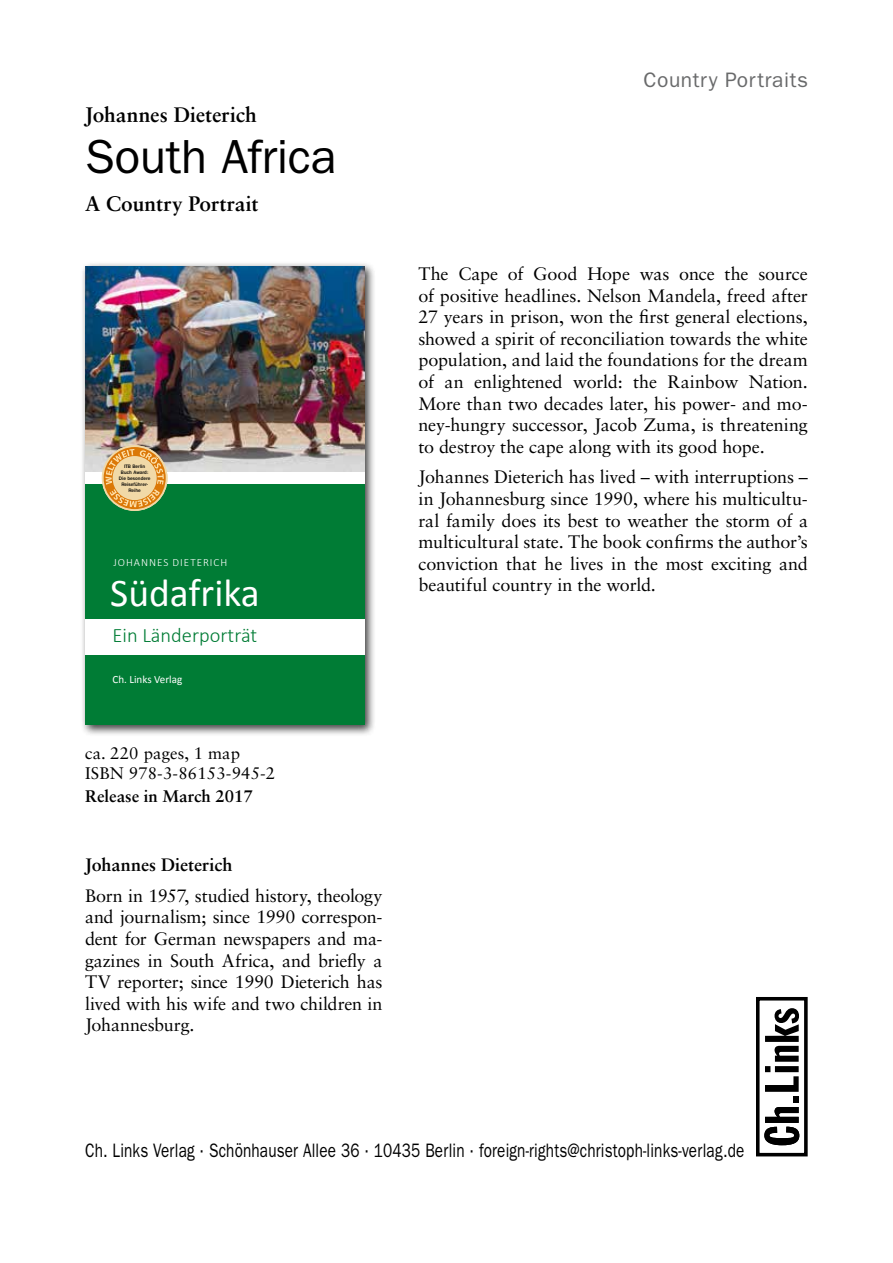
<style>
.page{position:relative;width:893px;height:1263px;background:#fff}
.page>*{position:absolute;margin:0;border:0;box-sizing:border-box;transform-origin:0 0}
.t1{font:48px "ITC Franklin Gothic Std";letter-spacing:-.005em;color:#000}
.t2{font:39.45px "Calibri";color:#fff}
.t3{font:700 21px "Sabon LT Std";color:#000}
.t4{font:21px "ITC Franklin Gothic Std";letter-spacing:.03em;color:#696a6b}
.t5{font:300 20.55px "Calibri";color:#007c35}
.t6{font:19.5px "ITC Franklin Gothic Std";letter-spacing:.01em;color:#000;scale:.78 1}
.t7{font:18px/21.6px "Sabon LT Std";letter-spacing:-.005em;color:#000;text-align:justify}
.t8{font:700 18px "Sabon LT Std";color:#000}
.t9{font:16.8px/20.1px "Sabon LT Std";letter-spacing:.01em;color:#000}
.t10{font:700 16.8px "Sabon LT Std";color:#000}
.t11{font:300 11.1px "Calibri";letter-spacing:.09em;color:#fff}
.t12{font:11.1px "Calibri";color:#fff}
.t13{font:500 5.1px/6.1px "ITC Franklin Gothic Std";color:#000;text-align:center}
</style>
<div class="page">
<svg style="left:756px;top:997px;width:52px;height:160px"></svg>
<div style="left:80px;top:261px;width:296px;height:475px;background:#000;opacity:.75"></div>
<div style="left:85px;top:484px;width:280px;height:241px;background:#007c35"></div>
<div style="left:85px;top:619px;width:280px;height:35px;background:#fff"></div>
<img style="left:85px;top:266px;width:280px;height:206px">
<div style="left:85px;top:472px;width:280px;height:12px;background:#fff"></div>
<svg style="left:102px;top:445px;width:66px;height:66px"></svg>
<p class="t3" style="left:85px;top:102px;width:173px">Johannes Dieterich</p>
<h1 class="t1" style="left:85px;top:129px;width:253px">South Africa</h1>
<p class="t3" style="left:85px;top:191px;width:175px">A Country Portrait</p>
<p class="t13" style="left:119px;top:463px;width:33px">ITB Berlin<br>Buch Award:<br>Die besondere<br>Reiseführer-<br>Reihe</p>
<p class="t11" style="left:113px;top:555px;width:115px">JOHANNES DIETERICH</p>
<h2 class="t2" style="left:110px;top:568px;width:151px">Südafrika</h2>
<p class="t5" style="left:112px;top:622px;width:146px">Ein Länderporträt</p>
<p class="t12" style="left:112px;top:672px;width:71px">Ch. Links Verlag</p>
<p class="t9" style="left:85px;top:743px;width:192px">ca. 220 pages, 1 map<br>ISBN 978-3-86153-945-2</p>
<p class="t10" style="left:85px;top:785px;width:169px">Release in March 2017</p>
<p class="t8" style="left:85px;top:854px;width:149px">Johannes Dieterich</p>
<p class="t7" style="left:85px;top:884px;width:299px">Born in 1957, studied history, theology and journalism; since 1990 correspon&shy;dent for German newspapers and ma&shy;gazines in South Africa, and briefly a TV reporter; since 1990 Dieterich has lived with his wife and two children in Johannesburg.</p>
<p class="t4" style="left:643px;top:67px;width:166px">Country Portraits</p>
<p class="t7" style="left:418px;top:263px;width:391px">The Cape of Good Hope was once the source of positive headlines. Nelson Mandela, freed after 27 years in prison, won the first general elections, showed a spirit of reconciliation towards the white population, and laid the foundations for the dream of an enlightened world: the Rainbow Nation.<br>More than two decades later, his power- and mo&shy;ney-hungry successor, Jacob Zuma, is threatening to destroy the cape along with its good hope.</p>
<p class="t7" style="left:418px;top:466px;width:391px">Johannes Dieterich has lived – with interruptions – in Johannesburg since 1990, where his multicultu&shy;ral family does its best to weather the storm of a multicultural state. The book confirms the author’s conviction that he lives in the most exciting and beautiful country in the world.</p>
<p class="t6" style="left:85px;top:1139px;width:847px">Ch. Links Verlag ∙ Schönhauser Allee 36 ∙ 10435 Berlin ∙ foreign-rights@christoph-links-verlag.de</p>
</div>
